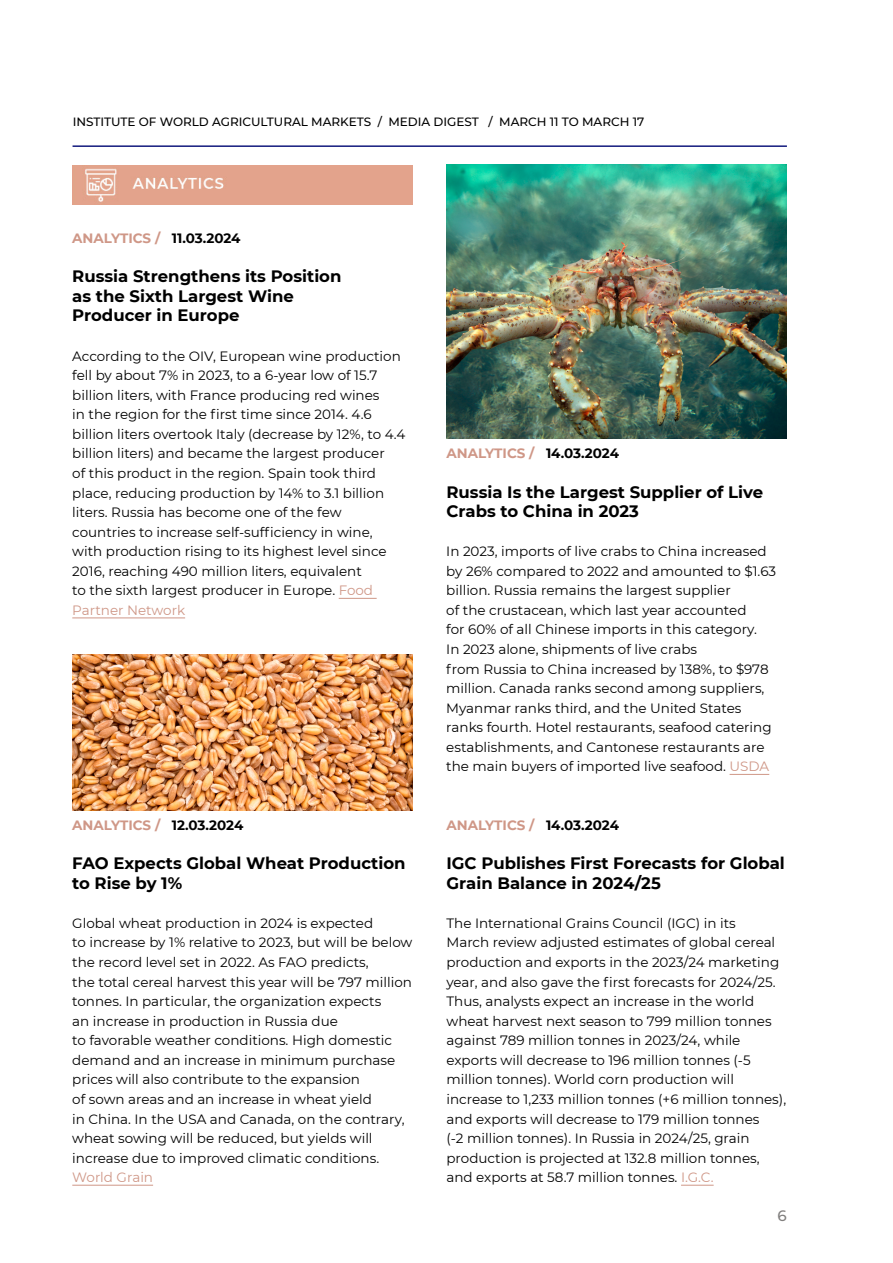
<style>
.page{position:relative;width:893px;height:1263px;background:#fff}
.page>*{position:absolute;margin:0;border:0;box-sizing:border-box;transform-origin:0 0}
.t1{font:700 16.5px/19.5px "Montserrat";color:#000}
.t2{font:500 15px "Montserrat";color:#817f7e}
.t3{font:13.5px/19.5px "Montserrat";color:#000}
.t4{font:700 13.5px "Montserrat";color:#cf9787}
.t5{font:13.5px "Montserrat";color:#cf9787}
.t6{font:500 12px "Montserrat";color:#000}
.s1{color:#000}
.s2{color:#cf9787}
</style>
<div class="page">
<hr style="left:73px;top:145px;width:714px;height:2px;background:#131a7d">
<hr style="left:681px;top:1185px;width:33px;height:1px;background:#cf9787">
<hr style="left:730px;top:774px;width:39px;height:1px;background:#cf9787">
<hr style="left:72px;top:1185px;width:81px;height:1px;background:#cf9787">
<hr style="left:339px;top:598px;width:38px;height:1px;background:#cf9787">
<hr style="left:72px;top:617px;width:113px;height:1px;background:#cf9787">
<img style="left:72px;top:165px;width:340px;height:39px">
<img style="left:447px;top:165px;width:340px;height:274px">
<img style="left:72px;top:654px;width:340px;height:156px">
<p class="t6" style="left:73px;top:113px;width:573px">INSTITUTE OF WORLD AGRICULTURAL MARKETS / MEDIA DIGEST / MARCH 11 TO MARCH 17</p>
<p class="t4" style="left:72px;top:229px;width:170px">ANALYTICS / <span class="s1">11.03.2024</span></p>
<p class="t1" style="left:72px;top:266px;width:271px">Russia Strengthens its Position as the Sixth Largest Wine<br>Producer in Europe</p>
<p class="t3" style="left:72px;top:346px;width:335px">According to the OIV, European wine production fell by about 7% in 2023, to a 6-year low of 15.7 billion liters, with France producing red wines<br>in the region for the first time since 2014. 4.6 billion liters overtook Italy (decrease by 12%, to 4.4 billion liters) and became the largest producer<br>of this product in the region. Spain took third place, reducing production by 14% to 3.1 billion liters. Russia has become one of the few countries to increase self-sufficiency in wine, with production rising to its highest level since 2016, reaching 490 million liters, equivalent<br>to the sixth largest producer in Europe. <span class="s2">Food Partner Network</span></p>
<p class="t4" style="left:72px;top:815px;width:173px">ANALYTICS / <span class="s1">12.03.2024</span></p>
<p class="t1" style="left:72px;top:853px;width:335px">FAO Expects Global Wheat Production to Rise by 1%</p>
<p class="t3" style="left:72px;top:913px;width:342px">Global wheat production in 2024 is expected<br>to increase by 1% relative to 2023, but will be below the record level set in 2022. As FAO predicts,<br>the total cereal harvest this year will be 797 million tonnes. In particular, the organization expects<br>an increase in production in Russia due<br>to favorable weather conditions. High domestic demand and an increase in minimum purchase prices will also contribute to the expansion<br>of sown areas and an increase in wheat yield<br>in China. In the USA and Canada, on the contrary, wheat sowing will be reduced, but yields will increase due to improved climatic conditions.</p>
<p class="t5" style="left:72px;top:1168px;width:82px">World Grain</p>
<p class="t4" style="left:446px;top:444px;width:174px">ANALYTICS / <span class="s1">14.03.2024</span></p>
<p class="t1" style="left:446px;top:481px;width:318px">Russia Is the Largest Supplier of Live<br>Crabs to China in 2023</p>
<p class="t3" style="left:446px;top:541px;width:331px">In 2023, imports of live crabs to China increased by 26% compared to 2022 and amounted to $1.63 billion. Russia remains the largest supplier<br>of the crustacean, which last year accounted<br>for 60% of all Chinese imports in this category.<br>In 2023 alone, shipments of live crabs<br>from Russia to China increased by 138%, to $978 million. Canada ranks second among suppliers, Myanmar ranks third, and the United States ranks fourth. Hotel restaurants, seafood catering establishments, and Cantonese restaurants are the main buyers of imported live seafood. <span class="s2">USDA</span></p>
<p class="t4" style="left:446px;top:815px;width:174px">ANALYTICS / <span class="s1">14.03.2024</span></p>
<p class="t1" style="left:446px;top:853px;width:340px">IGC Publishes First Forecasts for Global<br>Grain Balance in 2024/25</p>
<p class="t3" style="left:446px;top:913px;width:341px">The International Grains Council (IGC) in its<br>March review adjusted estimates of global cereal production and exports in the 2023/24 marketing year, and also gave the first forecasts for 2024/25.<br>Thus, analysts expect an increase in the world wheat harvest next season to 799 million tonnes against 789 million tonnes in 2023/24, while exports will decrease to 196 million tonnes (-5 million tonnes). World corn production will increase to 1,233 million tonnes (+6 million tonnes), and exports will decrease to 179 million tonnes<br>(-2 million tonnes). In Russia in 2024/25, grain production is projected at 132.8 million tonnes, and exports at 58.7 million tonnes. <span class="s2">I.G.C.</span></p>
<p class="t2" style="left:777px;top:1205px;width:11px">6</p>
</div>
